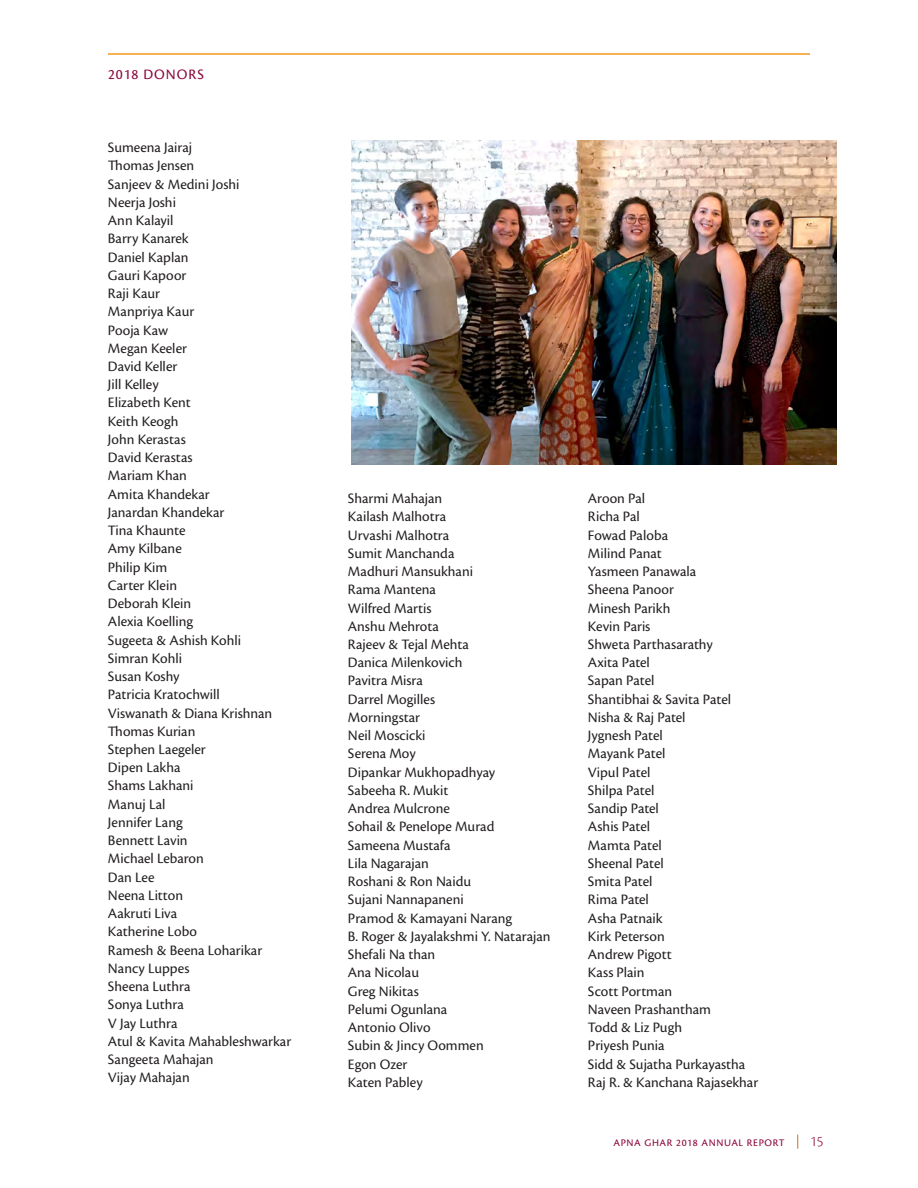
<style>
.page{position:relative;width:918px;height:1188px;background:#fff}
.page>*{position:absolute;margin:0;border:0;box-sizing:border-box;transform-origin:0 0}
.names{font:15px "Cronos Pro";color:#231f20}
.page_heading{font:15px "Cronos Pro";letter-spacing:.065em;color:#8b0339}
.t1{font:300 15px "Cronos Pro";color:#8b0339}
.t2{font:10.5px "Cronos Pro Capt";letter-spacing:.06em;color:#8b0339}
</style>
<div class="page">
<hr style="left:108px;top:53px;width:702px;height:2px;background:#f7971d">
<img style="left:351px;top:140px;width:486px;height:324px">
<svg style="left:797px;top:1135px;width:1px;height:14px"></svg>
<p class="page_heading" style="left:108px;top:66px;width:97px">2018 DONORS</p>
<p class="names" style="left:108px;top:139px;width:86px">Sumeena Jairaj</p>
<p class="names" style="left:108px;top:157px;width:88px">Thomas Jensen</p>
<p class="names" style="left:108px;top:175px;width:133px">Sanjeev &amp; Medini Joshi</p>
<p class="names" style="left:108px;top:194px;width:70px">Neerja Joshi</p>
<p class="names" style="left:108px;top:212px;width:67px">Ann Kalayil</p>
<p class="names" style="left:108px;top:230px;width:82px">Barry Kanarek</p>
<p class="names" style="left:108px;top:248px;width:82px">Daniel Kaplan</p>
<p class="names" style="left:108px;top:266px;width:80px">Gauri Kapoor</p>
<p class="names" style="left:108px;top:285px;width:54px">Raji Kaur</p>
<p class="names" style="left:108px;top:303px;width:88px">Manpriya Kaur</p>
<p class="names" style="left:108px;top:321px;width:62px">Pooja Kaw</p>
<p class="names" style="left:108px;top:339px;width:80px">Megan Keeler</p>
<p class="names" style="left:108px;top:358px;width:71px">David Keller</p>
<p class="names" style="left:108px;top:376px;width:52px">Jill Kelley</p>
<p class="names" style="left:108px;top:394px;width:84px">Elizabeth Kent</p>
<p class="names" style="left:108px;top:412px;width:72px">Keith Keogh</p>
<p class="names" style="left:108px;top:431px;width:79px">John Kerastas</p>
<p class="names" style="left:108px;top:449px;width:86px">David Kerastas</p>
<p class="names" style="left:108px;top:467px;width:80px">Mariam Khan</p>
<p class="names" style="left:108px;top:485px;width:103px">Amita Khandekar</p>
<p class="names" style="left:108px;top:504px;width:118px">Janardan Khandekar</p>
<p class="names" style="left:108px;top:522px;width:79px">Tina Khaunte</p>
<p class="names" style="left:108px;top:540px;width:75px">Amy Kilbane</p>
<p class="names" style="left:108px;top:558px;width:61px">Philip Kim</p>
<p class="names" style="left:108px;top:577px;width:71px">Carter Klein</p>
<p class="names" style="left:108px;top:595px;width:85px">Deborah Klein</p>
<p class="names" style="left:108px;top:613px;width:87px">Alexia Koelling</p>
<p class="names" style="left:108px;top:631px;width:135px">Sugeeta &amp; Ashish Kohli</p>
<p class="names" style="left:108px;top:650px;width:76px">Simran Kohli</p>
<p class="names" style="left:108px;top:668px;width:73px">Susan Koshy</p>
<p class="names" style="left:108px;top:686px;width:113px">Patricia Kratochwill</p>
<p class="names" style="left:108px;top:704px;width:166px">Viswanath &amp; Diana Krishnan</p>
<p class="names" style="left:108px;top:722px;width:89px">Thomas Kurian</p>
<p class="names" style="left:108px;top:741px;width:99px">Stephen Laegeler</p>
<p class="names" style="left:108px;top:759px;width:74px">Dipen Lakha</p>
<p class="names" style="left:108px;top:777px;width:87px">Shams Lakhani</p>
<p class="names" style="left:108px;top:795px;width:59px">Manuj Lal</p>
<p class="names" style="left:108px;top:814px;width:76px">Jennifer Lang</p>
<p class="names" style="left:108px;top:832px;width:81px">Bennett Lavin</p>
<p class="names" style="left:108px;top:850px;width:97px">Michael Lebaron</p>
<p class="names" style="left:108px;top:868px;width:48px">Dan Lee</p>
<p class="names" style="left:108px;top:887px;width:77px">Neena Litton</p>
<p class="names" style="left:108px;top:905px;width:71px">Aakruti Liva</p>
<p class="names" style="left:108px;top:923px;width:91px">Katherine Lobo</p>
<p class="names" style="left:108px;top:941px;width:156px">Ramesh &amp; Beena Loharikar</p>
<p class="names" style="left:108px;top:960px;width:83px">Nancy Luppes</p>
<p class="names" style="left:108px;top:978px;width:84px">Sheena Luthra</p>
<p class="names" style="left:108px;top:996px;width:77px">Sonya Luthra</p>
<p class="names" style="left:108px;top:1014px;width:71px">V Jay Luthra</p>
<p class="names" style="left:108px;top:1033px;width:185px">Atul &amp; Kavita Mahableshwarkar</p>
<p class="names" style="left:108px;top:1051px;width:107px">Sangeeta Mahajan</p>
<p class="names" style="left:108px;top:1069px;width:83px">Vijay Mahajan</p>
<p class="names" style="left:348px;top:490px;width:96px">Sharmi Mahajan</p>
<p class="names" style="left:348px;top:508px;width:100px">Kailash Malhotra</p>
<p class="names" style="left:348px;top:526px;width:103px">Urvashi Malhotra</p>
<p class="names" style="left:348px;top:545px;width:108px">Sumit Manchanda</p>
<p class="names" style="left:348px;top:563px;width:127px">Madhuri Mansukhani</p>
<p class="names" style="left:348px;top:581px;width:90px">Rama Mantena</p>
<p class="names" style="left:348px;top:599px;width:85px">Wilfred Martis</p>
<p class="names" style="left:348px;top:617px;width:93px">Anshu Mehrota</p>
<p class="names" style="left:348px;top:636px;width:123px">Rajeev &amp; Tejal Mehta</p>
<p class="names" style="left:348px;top:654px;width:116px">Danica Milenkovich</p>
<p class="names" style="left:348px;top:672px;width:76px">Pavitra Misra</p>
<p class="names" style="left:348px;top:690px;width:89px">Darrel Mogilles</p>
<p class="names" style="left:348px;top:709px;width:74px">Morningstar</p>
<p class="names" style="left:348px;top:727px;width:79px">Neil Moscicki</p>
<p class="names" style="left:348px;top:745px;width:69px">Serena Moy</p>
<p class="names" style="left:348px;top:763px;width:149px">Dipankar Mukhopadhyay</p>
<p class="names" style="left:348px;top:782px;width:102px">Sabeeha R. Mukit</p>
<p class="names" style="left:348px;top:800px;width:103px">Andrea Mulcrone</p>
<p class="names" style="left:348px;top:818px;width:148px">Sohail &amp; Penelope Murad</p>
<p class="names" style="left:348px;top:836px;width:104px">Sameena Mustafa</p>
<p class="names" style="left:348px;top:855px;width:82px">Lila Nagarajan</p>
<p class="names" style="left:348px;top:873px;width:125px">Roshani &amp; Ron Naidu</p>
<p class="names" style="left:348px;top:891px;width:117px">Sujani Nannapaneni</p>
<p class="names" style="left:348px;top:909px;width:166px">Pramod &amp; Kamayani Narang</p>
<p class="names" style="left:348px;top:928px;width:204px">B. Roger &amp; Jayalakshmi Y. Natarajan</p>
<p class="names" style="left:348px;top:946px;width:89px">Shefali Na than</p>
<p class="names" style="left:348px;top:964px;width:73px">Ana Nicolau</p>
<p class="names" style="left:348px;top:982px;width:72px">Greg Nikitas</p>
<p class="names" style="left:348px;top:1001px;width:101px">Pelumi Ogunlana</p>
<p class="names" style="left:348px;top:1019px;width:84px">Antonio Olivo</p>
<p class="names" style="left:348px;top:1037px;width:137px">Subin &amp; Jincy Oommen</p>
<p class="names" style="left:348px;top:1055px;width:61px">Egon Ozer</p>
<p class="names" style="left:348px;top:1073px;width:76px">Katen Pabley</p>
<p class="names" style="left:588px;top:490px;width:59px">Aroon Pal</p>
<p class="names" style="left:588px;top:508px;width:53px">Richa Pal</p>
<p class="names" style="left:588px;top:526px;width:82px">Fowad Paloba</p>
<p class="names" style="left:588px;top:545px;width:75px">Milind Panat</p>
<p class="names" style="left:588px;top:563px;width:110px">Yasmeen Panawala</p>
<p class="names" style="left:588px;top:581px;width:88px">Sheena Panoor</p>
<p class="names" style="left:588px;top:599px;width:84px">Minesh Parikh</p>
<p class="names" style="left:588px;top:617px;width:64px">Kevin Paris</p>
<p class="names" style="left:588px;top:636px;width:126px">Shweta Parthasarathy</p>
<p class="names" style="left:588px;top:654px;width:63px">Axita Patel</p>
<p class="names" style="left:588px;top:672px;width:68px">Sapan Patel</p>
<p class="names" style="left:588px;top:690px;width:145px">Shantibhai &amp; Savita Patel</p>
<p class="names" style="left:588px;top:709px;width:99px">Nisha &amp; Raj Patel</p>
<p class="names" style="left:588px;top:727px;width:76px">Jygnesh Patel</p>
<p class="names" style="left:588px;top:745px;width:79px">Mayank Patel</p>
<p class="names" style="left:588px;top:763px;width:64px">Vipul Patel</p>
<p class="names" style="left:588px;top:782px;width:68px">Shilpa Patel</p>
<p class="names" style="left:588px;top:800px;width:72px">Sandip Patel</p>
<p class="names" style="left:588px;top:818px;width:64px">Ashis Patel</p>
<p class="names" style="left:588px;top:836px;width:75px">Mamta Patel</p>
<p class="names" style="left:588px;top:855px;width:77px">Sheenal Patel</p>
<p class="names" style="left:588px;top:873px;width:66px">Smita Patel</p>
<p class="names" style="left:588px;top:891px;width:62px">Rima Patel</p>
<p class="names" style="left:588px;top:909px;width:76px">Asha Patnaik</p>
<p class="names" style="left:588px;top:928px;width:78px">Kirk Peterson</p>
<p class="names" style="left:588px;top:946px;width:85px">Andrew Pigott</p>
<p class="names" style="left:588px;top:964px;width:58px">Kass Plain</p>
<p class="names" style="left:588px;top:982px;width:86px">Scott Portman</p>
<p class="names" style="left:588px;top:1001px;width:125px">Naveen Prashantham</p>
<p class="names" style="left:588px;top:1019px;width:96px">Todd &amp; Liz Pugh</p>
<p class="names" style="left:588px;top:1037px;width:78px">Priyesh Punia</p>
<p class="names" style="left:588px;top:1055px;width:159px">Sidd &amp; Sujatha Purkayastha</p>
<p class="names" style="left:588px;top:1073px;width:172px">Raj R. &amp; Kanchana Rajasekhar</p>
<p class="t2" style="left:614px;top:1136px;width:173px">APNA GHAR 2018 ANNUAL REPORT</p>
<p class="t1" style="left:810px;top:1132px;width:15px">15</p>
</div>
